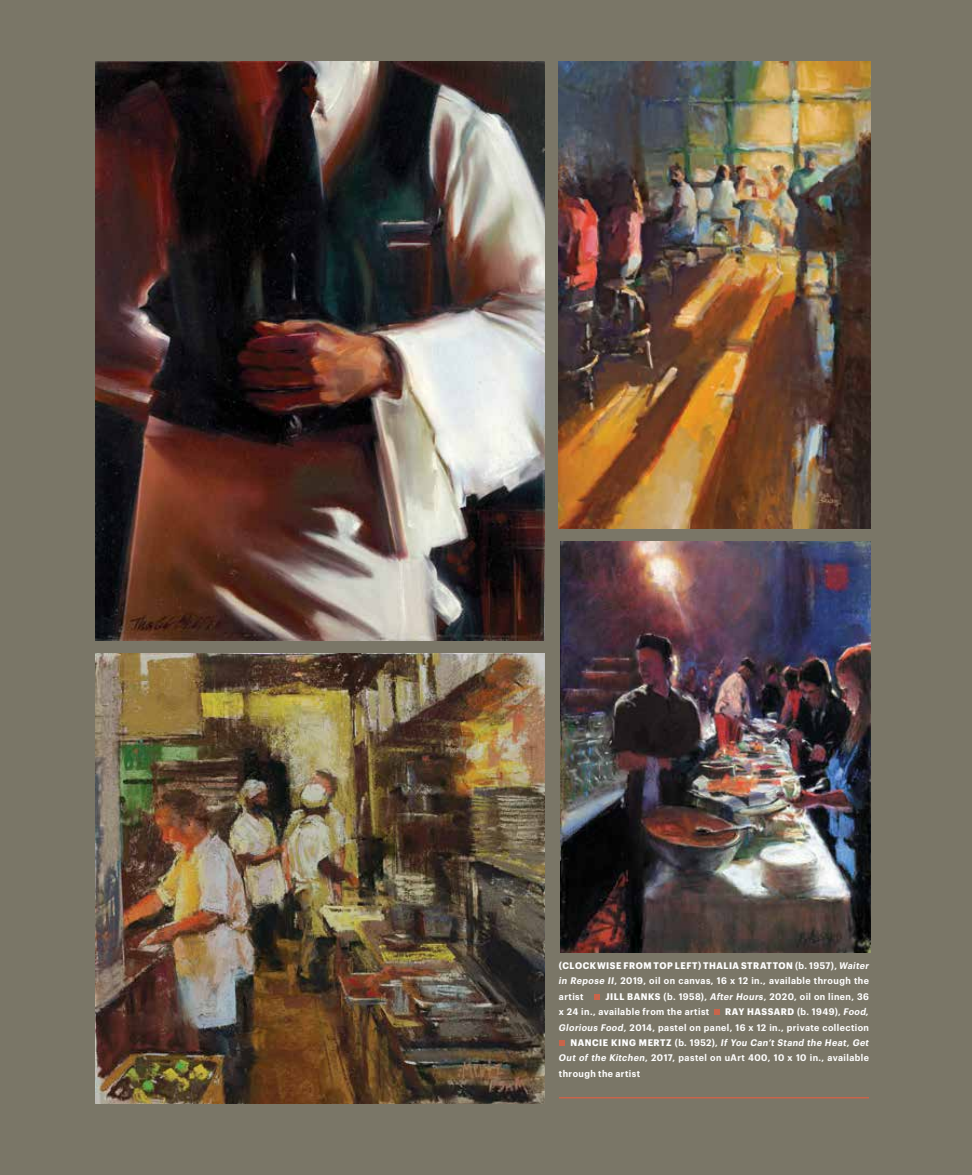
<style>
.page{position:relative;width:972px;height:1175px;background:#fff}
.page>*{position:absolute;margin:0;border:0;box-sizing:border-box;transform-origin:0 0}
.t1{font:600 9.3px/15.3px "Graphik Narrow";letter-spacing:.045em;color:#fff;text-align:justify}
.t2{font:italic 600 9.3px "Graphik Narrow";letter-spacing:.045em;color:#fff}
.t3{font:700 9.3px "Graphik Narrow";letter-spacing:.055em;color:#fff}
.s1{font-weight:700}
.s2{font-style:italic}
.s3{font-weight:600}
.s4{font-weight:600;font-style:italic}
.s5{font-weight:700;font-style:normal}
.s6{font-style:normal}
</style>
<div class="page">
<div style="left:0;top:0;width:972px;height:1174px;background:#7a7667"></div>
<img style="left:560px;top:541px;width:311px;height:411px">
<img style="left:95px;top:62px;width:450px;height:578px">
<img style="left:559px;top:62px;width:312px;height:466px">
<hr style="left:559px;top:1097px;width:310px;height:1px;background:#c9644a">
<svg style="left:594px;top:994px;width:6px;height:5px"></svg>
<svg style="left:714px;top:1009px;width:6px;height:6px"></svg>
<svg style="left:559px;top:1040px;width:6px;height:6px"></svg>
<img style="left:95px;top:653px;width:450px;height:450px">
<p class="t1" style="left:559px;top:957px;width:312px"><span class="s1">(CLOCKWISE FROM TOP LEFT) THALIA STRATTON</span> (b. 1957), <span class="s2">Waiter in Repose II</span>, 2019, oil on canvas, 16 x 12 in., available through the artist</p>
<p class="t1" style="left:559px;top:988px;width:312px;text-indent:46px"><span class="s1">JILL BANKS</span> (b. 1958), <span class="s2">After Hours</span>, 2020, oil on linen, 36 x 24 in., available from the artist</p>
<p class="t3" style="left:725px;top:1006px;width:145px">RAY HASSARD <span class="s3">(b. 1949),</span> <span class="s4">Food,</span></p>
<p class="t1" style="left:559px;top:1019px;width:312px"><span class="s2">Glorious Food</span>, 2014, pastel on panel, 16 x 12 in., private collection</p>
<p class="t2" style="left:570px;top:1036px;width:300px"><span class="s5">NANCIE KING MERTZ</span> <span class="s6">(b. 1952),</span> If You Can’t Stand the Heat, Get</p>
<p class="t1" style="left:559px;top:1050px;width:312px"><span class="s2">Out of the Kitchen</span>, 2017, pastel on uArt 400, 10 x 10 in., available</p>
<p class="t1" style="left:559px;top:1065px;width:83px">through the artist</p>
</div>
